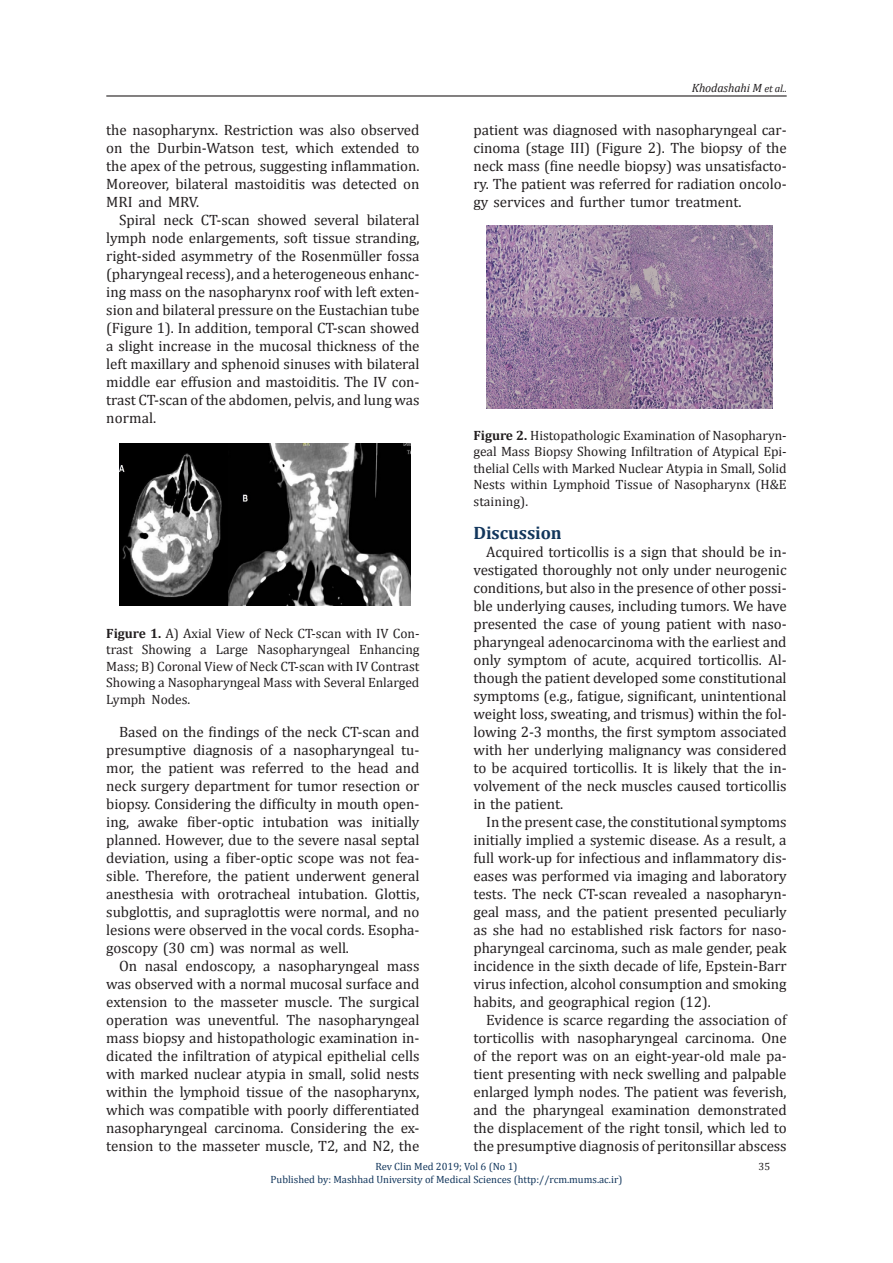
<style>
.page{position:relative;width:893px;height:1263px;background:#fff}
.page>*{position:absolute;margin:0;border:0;box-sizing:border-box;transform-origin:0 0}
.t1{font:700 18px "Cambria";letter-spacing:-.005em;color:#12365c}
.t2{font:15px/18px "Cambria";letter-spacing:-.005em;color:#231f20;text-align:justify}
.t3{font:13.5px/16.5px "Cambria";letter-spacing:-.005em;color:#231f20;text-align:justify}
.t4{font:italic 12px "Cambria";letter-spacing:-.01em;color:#231f20}
.t5{font:10.5px/12.6px "Cambria";color:#12365c;text-align:center}
.t6{font:10.5px "Cambria";color:#231f20}
.s1{font-weight:700}
.s2{font-size:10.5px}
</style>
<div class="page">
<hr style="left:106px;top:95px;width:681px;height:2px;background:#231f20">
<img style="left:119px;top:443px;width:292px;height:163px">
<img style="left:486px;top:225px;width:286px;height:184px">
<p class="t2" style="left:106px;top:121px;width:315px">the nasopharynx. Restriction was also observed on the Durbin-Watson test, which extended to the apex of the petrous, suggesting inflammation.<br>Moreover, bilateral mastoiditis was detected on MRI and MRV.</p>
<p class="t2" style="left:106px;top:211px;width:315px;text-indent:13px">Spiral neck CT-scan showed several bilateral lymph node enlargements, soft tissue stranding, right-sided asymmetry of the Rosenmüller fossa (pharyngeal recess), and a heterogeneous enhanc&shy;ing mass on the nasopharynx roof with left exten&shy;sion and bilateral pressure on the Eustachian tube (Figure 1). In addition, temporal CT-scan showed a slight increase in the mucosal thickness of the left maxillary and sphenoid sinuses with bilateral middle ear effusion and mastoiditis. The IV con&shy;trast CT-scan of the abdomen, pelvis, and lung was normal.</p>
<p class="t3" style="left:106px;top:625px;width:315px"><span class="s1">Figure 1.</span> A) Axial View of Neck CT-scan with IV Con&shy;trast Showing a Large Nasopharyngeal Enhancing Mass; B) Coronal View of Neck CT-scan with IV Contrast Showing a Nasopharyngeal Mass with Several Enlarged Lymph Nodes.</p>
<p class="t2" style="left:106px;top:722px;width:315px;text-indent:13px">Based on the findings of the neck CT-scan and presumptive diagnosis of a nasopharyngeal tu&shy;mor, the patient was referred to the head and neck surgery department for tumor resection or biopsy. Considering the difficulty in mouth open&shy;ing, awake fiber-optic intubation was initially planned. However, due to the severe nasal septal deviation, using a fiber-optic scope was not fea&shy;sible. Therefore, the patient underwent general anesthesia with orotracheal intubation. Glottis, subglottis, and supraglottis were normal, and no lesions were observed in the vocal cords. Esopha&shy;goscopy (30 cm) was normal as well.</p>
<p class="t2" style="left:106px;top:956px;width:315px;text-indent:13px">On nasal endoscopy, a nasopharyngeal mass was observed with a normal mucosal surface and extension to the masseter muscle. The surgical operation was uneventful. The nasopharyngeal mass biopsy and histopathologic examination in&shy;dicated the infiltration of atypical epithelial cells with marked nuclear atypia in small, solid nests within the lymphoid tissue of the nasopharynx, which was compatible with poorly differentiated nasopharyngeal carcinoma. Considering the ex&shy;tension to the masseter muscle, T2, and N2, the</p>
<p class="t4" style="left:692px;top:80px;width:96px">Khodashahi M <span class="s2">et al..</span></p>
<p class="t2" style="left:473px;top:121px;width:315px">patient was diagnosed with nasopharyngeal car&shy;cinoma (stage III) (Figure 2). The biopsy of the neck mass (fine needle biopsy) was unsatisfacto&shy;ry. The patient was referred for radiation oncolo&shy;gy services and further tumor treatment.</p>
<p class="t3" style="left:473px;top:427px;width:315px"><span class="s1">Figure 2.</span> Histopathologic Examination of Nasopharyn&shy;geal Mass Biopsy Showing Infiltration of Atypical Epi&shy;thelial Cells with Marked Nuclear Atypia in Small, Solid Nests within Lymphoid Tissue of Nasopharynx (H&amp;E staining).</p>
<p class="t1" style="left:473px;top:520px;width:90px">Discussion</p>
<p class="t2" style="left:473px;top:542px;width:315px;text-indent:13px">Acquired torticollis is a sign that should be in&shy;vestigated thoroughly not only under neurogenic conditions, but also in the presence of other possi&shy;ble underlying causes, including tumors. We have presented the case of young patient with naso&shy;pharyngeal adenocarcinoma with the earliest and only symptom of acute, acquired torticollis. Al&shy;though the patient developed some constitutional symptoms (e.g., fatigue, significant, unintentional weight loss, sweating, and trismus) within the fol&shy;lowing 2-3 months, the first symptom associated with her underlying malignancy was considered to be acquired torticollis. It is likely that the in&shy;volvement of the neck muscles caused torticollis in the patient.</p>
<p class="t2" style="left:473px;top:812px;width:315px;text-indent:13px">In the present case, the constitutional symptoms initially implied a systemic disease. As a result, a full work-up for infectious and inflammatory dis&shy;eases was performed via imaging and laboratory tests. The neck CT-scan revealed a nasopharyn&shy;geal mass, and the patient presented peculiarly as she had no established risk factors for naso&shy;pharyngeal carcinoma, such as male gender, peak incidence in the sixth decade of life, Epstein-Barr virus infection, alcohol consumption and smoking habits, and geographical region (12).</p>
<p class="t2" style="left:473px;top:1010px;width:315px;text-indent:13px">Evidence is scarce regarding the association of torticollis with nasopharyngeal carcinoma. One of the report was on an eight-year-old male pa&shy;tient presenting with neck swelling and palpable enlarged lymph nodes. The patient was feverish, and the pharyngeal examination demonstrated the displacement of the right tonsil, which led to the presumptive diagnosis of peritonsillar abscess</p>
<p class="t5" style="left:271px;top:1160px;width:353px">Rev Clin Med 2019; Vol 6 (No 1)<br>Published by: Mashhad University of Medical Sciences (http://rcm.mums.ac.ir)</p>
<p class="t6" style="left:759px;top:1160px;width:13px">35</p>
</div>
